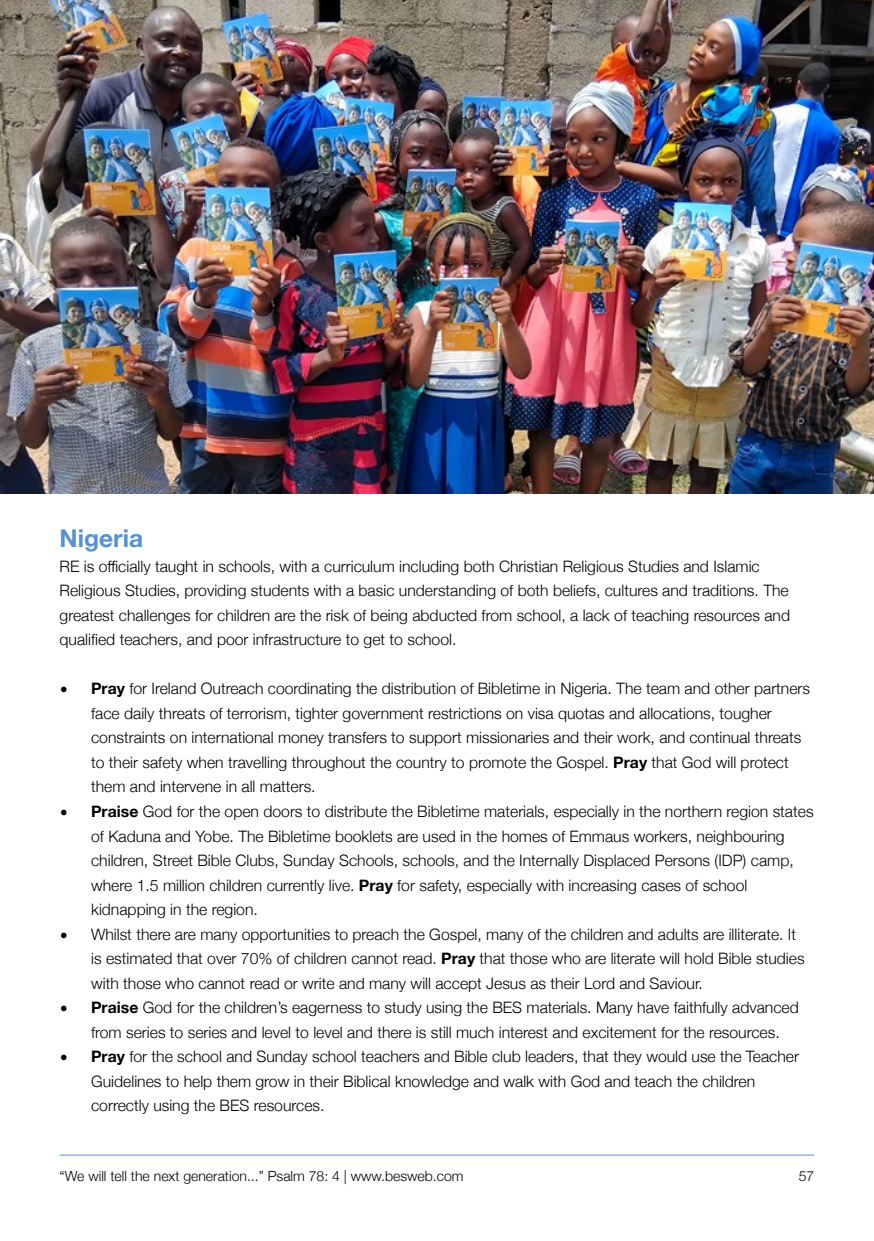
<style>
.page{position:relative;width:874px;height:1241px;background:#fff}
.page>*{position:absolute;margin:0;border:0;box-sizing:border-box;transform-origin:0 0}
.t1{font:700 24.5px "Helvetica Neue";color:#5692ce}
.t2{font:300 15.75px/24.5px "Helvetica Neue";color:#000}
.t3{font:15.75px "Helvetica Neue";color:#000}
.t4{font:300 14px "Helvetica Neue";color:#000}
.s1{font-weight:700}
</style>
<div class="page">
<hr style="left:60px;top:1154px;width:754px;height:1px;background:#5692ce">
<img style="left:0;top:0;width:873px;height:494px">
<h1 class="t1" style="left:60px;top:519px;width:85px">Nigeria</h1>
<p class="t2" style="left:60px;top:552px;width:731px">RE is officially taught in schools, with a curriculum including both Christian Religious Studies and Islamic Religious Studies, providing students with a basic understanding of both beliefs, cultures and traditions. The greatest challenges for children are the risk of being abducted from school, a lack of teaching resources and qualified teachers, and poor infrastructure to get to school.</p>
<p class="t3" style="left:60px;top:677px;width:10px">࡟</p>
<p class="t2" style="left:91px;top:675px;width:720px"><span class="s1">Pray</span> for Ireland Outreach coordinating the distribution of Bibletime in Nigeria. The team and other partners face daily threats of terrorism, tighter government restrictions on visa quotas and allocations, tougher constraints on international money transfers to support missionaries and their work, and continual threats to their safety when travelling throughout the country to promote the Gospel. <span class="s1">Pray</span> that God will protect them and intervene in all matters.</p>
<p class="t3" style="left:60px;top:799px;width:10px">࡟</p>
<p class="t2" style="left:91px;top:797px;width:723px"><span class="s1">Praise</span> God for the open doors to distribute the Bibletime materials, especially in the northern region states of Kaduna and Yobe. The Bibletime booklets are used in the homes of Emmaus workers, neighbouring children, Street Bible Clubs, Sunday Schools, schools, and the Internally Displaced Persons (IDP) camp, where 1.5 million children currently live. <span class="s1">Pray</span> for safety, especially with increasing cases of school kidnapping in the region.</p>
<p class="t3" style="left:60px;top:922px;width:10px">࡟</p>
<p class="t2" style="left:91px;top:920px;width:714px">Whilst there are many opportunities to preach the Gospel, many of the children and adults are illiterate. It is estimated that over 70% of children cannot read. <span class="s1">Pray</span> that those who are literate will hold Bible studies with those who cannot read or write and many will accept Jesus as their Lord and Saviour.</p>
<p class="t3" style="left:60px;top:996px;width:10px">࡟</p>
<p class="t2" style="left:91px;top:993px;width:708px"><span class="s1">Praise</span> God for the children’s eagerness to study using the BES materials. Many have faithfully advanced from series to series and level to level and there is still much interest and excitement for the resources.</p>
<p class="t3" style="left:60px;top:1045px;width:10px">࡟</p>
<p class="t2" style="left:91px;top:1042px;width:709px"><span class="s1">Pray</span> for the school and Sunday school teachers and Bible club leaders, that they would use the Teacher<br>Guidelines to help them grow in their Biblical knowledge and walk with God and teach the children correctly using the BES resources.</p>
<p class="t4" style="left:60px;top:1164px;width:405px">“We will tell the next generation...” Psalm 78: 4 | www.besweb.com</p>
<p class="t4" style="left:798px;top:1164px;width:17px">57</p>
</div>
